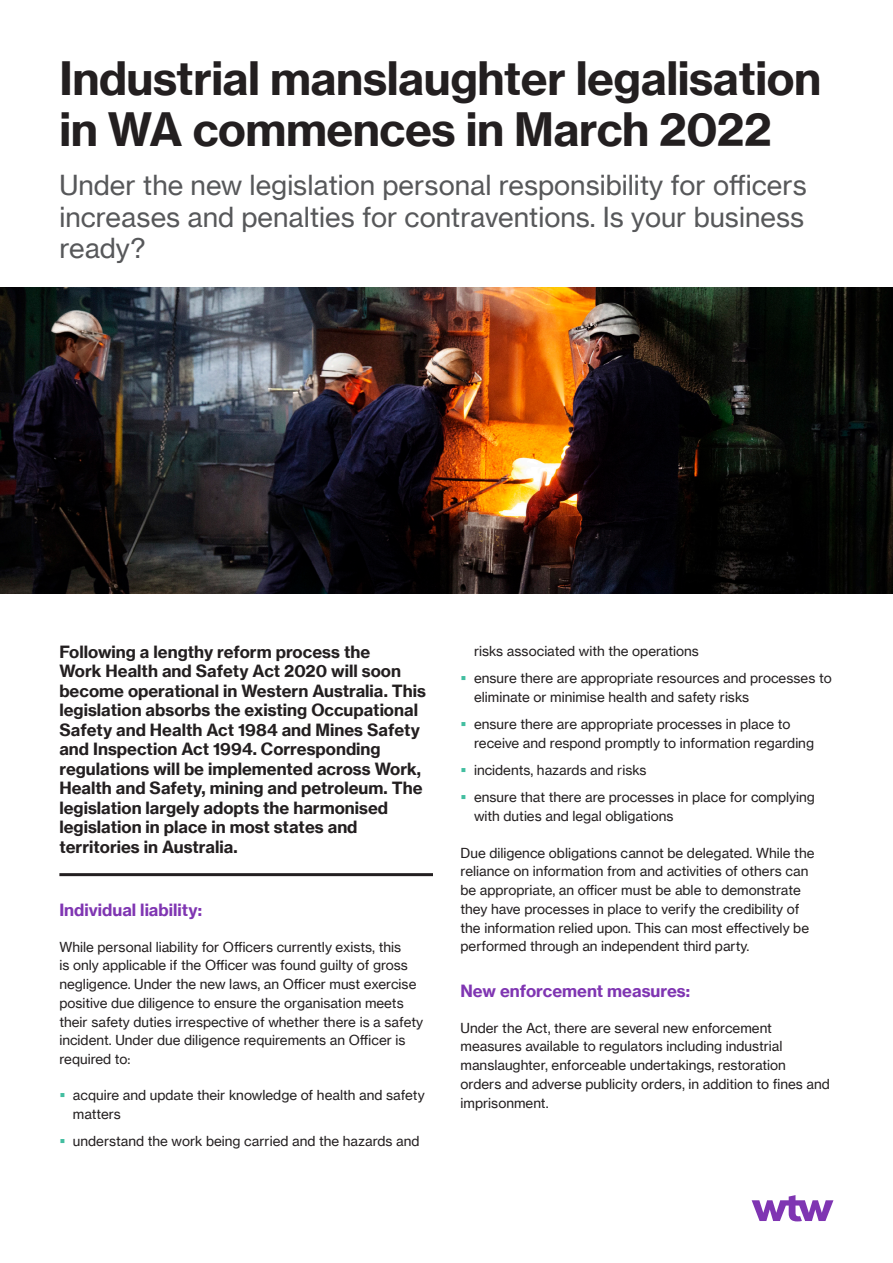
<style>
.page{position:relative;width:893px;height:1263px;background:#fff}
.page>*{position:absolute;margin:0;border:0;box-sizing:border-box;transform-origin:0 0}
.Cover_Title_Black{font:45px/51px "N Haas Grotesk TX Pro 75 Bd";letter-spacing:-.01em;color:#231f20}
.Cover_Subtitle_Gray{font:27px/31.5px "N Haas Grotesk TX Pro 55 Rg";color:#57585a;text-align:justify}
.Callout_out_black__r{font:16.5px/19.5px "N Haas Grotesk TX Pro 75 Bd";color:#231f20}
.Subhead_1__11_13_Bol{font:16.5px "N Haas Grotesk TX Pro 75 Bd";color:#7f35b2}
.Body_text_black{font:13.5px/18.8px "N Haas Grotesk TX Pro 55 Rg";color:#231f20}
</style>
<div class="page">
<img style="left:0;top:288px;width:893px;height:306px">
<hr style="left:59px;top:873px;width:374px;height:3px;background:#231f20">
<svg style="left:752px;top:1195px;width:81px;height:26px"></svg>
<p class="Cover_Title_Black" style="left:59px;top:52px;width:763px">Industrial manslaughter legalisation in WA commences in March 2022</p>
<p class="Cover_Subtitle_Gray" style="left:59px;top:169px;width:749px">Under the new legislation personal responsibility for officers increases and penalties for contraventions. Is your business ready?</p>
<p class="Callout_out_black__r" style="left:59px;top:642px;width:368px">Following a lengthy reform process the<br>Work Health and Safety Act 2020 will soon become operational in Western Australia. This legislation absorbs the existing Occupational Safety and Health Act 1984 and Mines Safety and Inspection Act 1994. Corresponding regulations will be implemented across Work, Health and Safety, mining and petroleum. The legislation largely adopts the harmonised legislation in place in most states and territories in Australia.</p>
<p class="Subhead_1__11_13_Bol" style="left:59px;top:899px;width:144px">Individual liability:</p>
<p class="Body_text_black" style="left:59px;top:937px;width:365px">While personal liability for Officers currently exists, this<br>is only applicable if the Officer was found guilty of gross negligence. Under the new laws, an Officer must exercise positive due diligence to ensure the organisation meets their safety duties irrespective of whether there is a safety incident. Under due diligence requirements an Officer is required to:</p>
<p class="Body_text_black" style="left:73px;top:1085px;width:353px">acquire and update their knowledge of health and safety matters</p>
<p class="Body_text_black" style="left:73px;top:1131px;width:348px">understand the work being carried and the hazards and</p>
<p class="Body_text_black" style="left:474px;top:641px;width:226px">risks associated with the operations</p>
<p class="Body_text_black" style="left:474px;top:668px;width:359px">ensure there are appropriate resources and processes to eliminate or minimise health and safety risks</p>
<p class="Body_text_black" style="left:474px;top:714px;width:341px">ensure there are appropriate processes in place to receive and respond promptly to information regarding</p>
<p class="Body_text_black" style="left:474px;top:760px;width:174px">incidents, hazards and risks</p>
<p class="Body_text_black" style="left:474px;top:788px;width:342px">ensure that there are processes in place for complying with duties and legal obligations</p>
<p class="Body_text_black" style="left:460px;top:843px;width:355px">Due diligence obligations cannot be delegated. While the reliance on information from and activities of others can be appropriate, an officer must be able to demonstrate they have processes in place to verify the credibility of the information relied upon. This can most effectively be performed through an independent third party.</p>
<p class="Subhead_1__11_13_Bol" style="left:460px;top:980px;width:231px">New enforcement measures:</p>
<p class="Body_text_black" style="left:460px;top:1018px;width:371px">Under the Act, there are several new enforcement measures available to regulators including industrial manslaughter, enforceable undertakings, restoration orders and adverse publicity orders, in addition to fines and imprisonment.</p>
</div>
